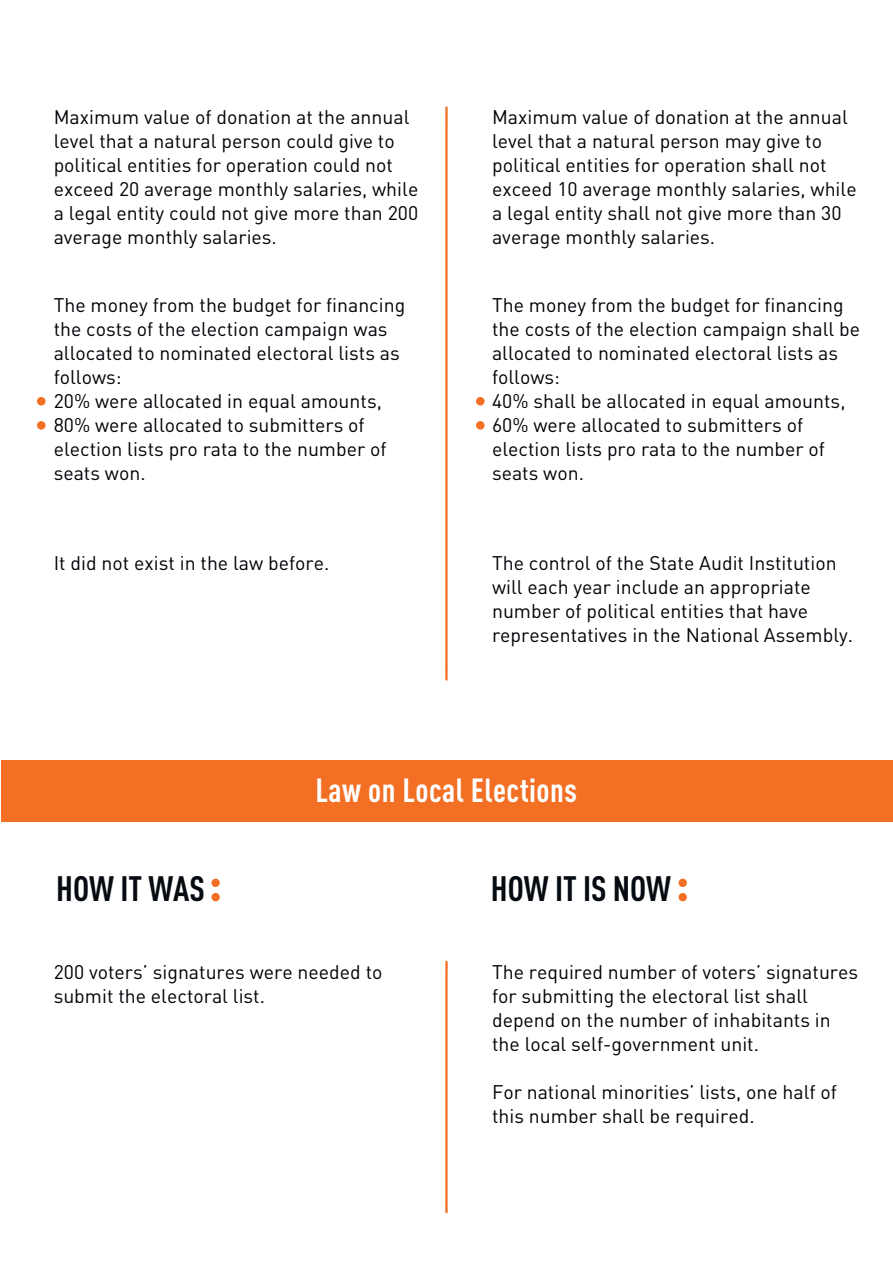
<style>
.page{position:relative;width:893px;height:1263px;background:#fff}
.page>*{position:absolute;margin:0;border:0;box-sizing:border-box;transform-origin:0 0}
.t1{font:700 condensed 34.8px "DIN Pro";color:#060a11}
.t2{font:700 condensed 33px "DIN Pro";letter-spacing:.015em;color:#fff}
.t3{font:19.5px/24px "DIN Pro";color:#000207}
</style>
<div class="page">
<div style="left:37px;top:397px;width:9px;height:8px;background:#f26f23;border-radius:50%"></div>
<div style="left:37px;top:421px;width:9px;height:9px;background:#f26f23;border-radius:50%"></div>
<div style="left:476px;top:397px;width:9px;height:8px;background:#f26f23;border-radius:50%"></div>
<div style="left:476px;top:421px;width:9px;height:9px;background:#f26f23;border-radius:50%"></div>
<svg style="left:445px;top:106px;width:3px;height:575px;background:#f49259"></svg>
<div style="left:2px;top:760px;width:891px;height:62px;background:#f26f23"></div>
<svg style="left:445px;top:960px;width:3px;height:253px"></svg>
<div style="left:211px;top:893px;width:9px;height:8px;background:#f26f23;border-radius:50%"></div>
<div style="left:211px;top:879px;width:9px;height:8px;background:#f26f23;border-radius:50%"></div>
<div style="left:679px;top:893px;width:8px;height:8px;background:#f26f23;border-radius:50%"></div>
<div style="left:679px;top:879px;width:8px;height:8px;background:#f26f23;border-radius:50%"></div>
<p class="t3" style="left:54px;top:104px;width:366px">Maximum value of donation at the annual level that a natural person could give to political entities for operation could not exceed 20 average monthly salaries, while a legal entity could not give more than 200 average monthly salaries.</p>
<p class="t3" style="left:492px;top:104px;width:366px">Maximum value of donation at the annual level that a natural person may give to political entities for operation shall not exceed 10 average monthly salaries, while a legal entity shall not give more than 30 average monthly salaries.</p>
<p class="t3" style="left:54px;top:292px;width:353px">The money from the budget for financing the costs of the election campaign was allocated to nominated electoral lists as follows:<br>20% were allocated in equal amounts,<br>80% were allocated to submitters of election lists pro rata to the number of seats won.</p>
<p class="t3" style="left:492px;top:292px;width:370px">The money from the budget for financing the costs of the election campaign shall be allocated to nominated electoral lists as follows:<br>40% shall be allocated in equal amounts,<br>60% were allocated to submitters of election lists pro rata to the number of seats won.</p>
<p class="t3" style="left:54px;top:550px;width:277px">It did not exist in the law before.</p>
<p class="t3" style="left:492px;top:550px;width:363px">The control of the State Audit Institution will each year include an appropriate number of political entities that have representatives in the National Assembly.</p>
<h2 class="t2" style="left:315px;top:765px;width:263px">Law on Local Elections</h2>
<h1 class="t1" style="left:56px;top:863px;width:150px">HOW IT WAS</h1>
<h1 class="t1" style="left:491px;top:863px;width:182px">HOW IT IS NOW</h1>
<p class="t3" style="left:54px;top:959px;width:330px">200 voters’ signatures were needed to submit the electoral list.</p>
<p class="t3" style="left:492px;top:959px;width:368px">The required number of voters’ signatures for submitting the electoral list shall depend on the number of inhabitants in the local self-government unit.</p>
<p class="t3" style="left:492px;top:1079px;width:346px">For national minorities’ lists, one half of this number shall be required.</p>
</div>
